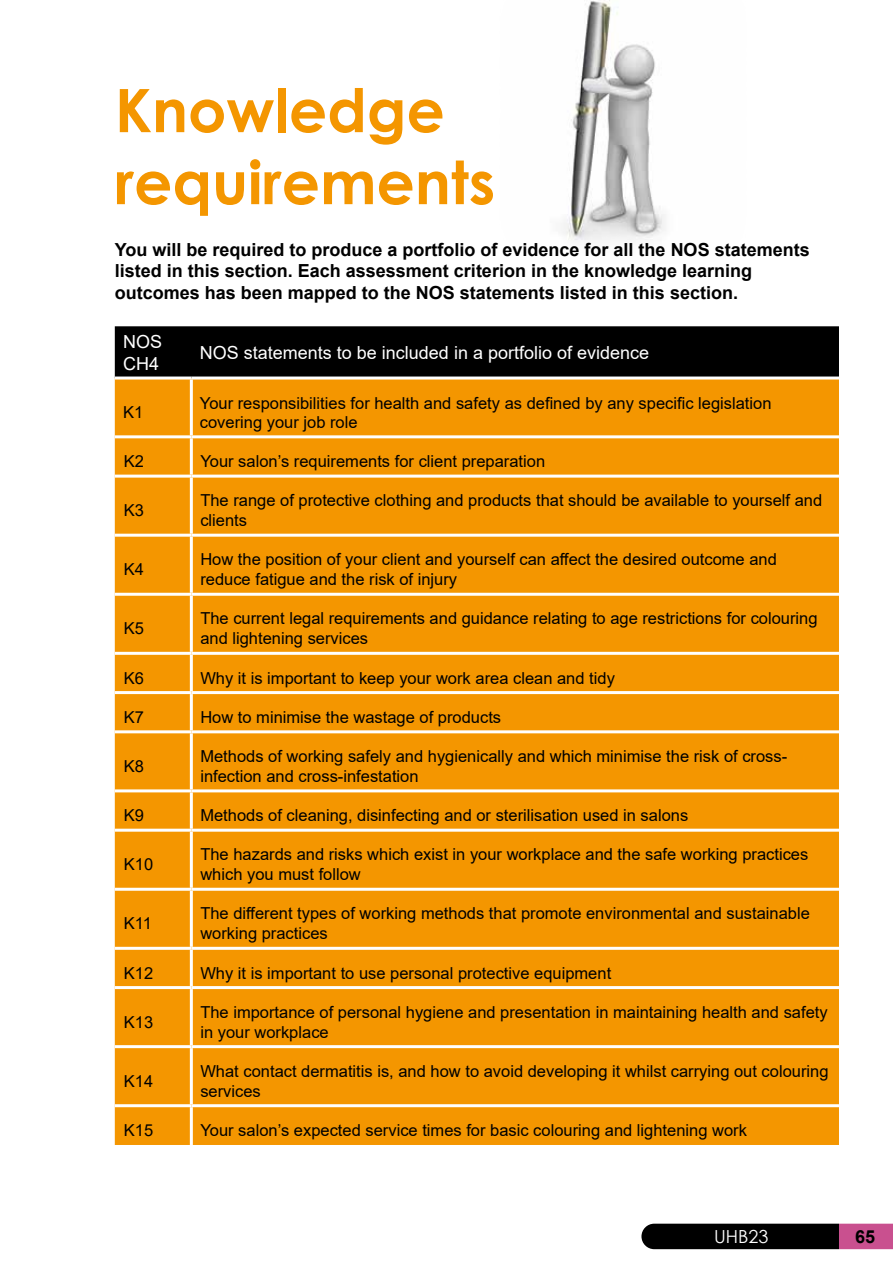
<style>
.page{position:relative;width:893px;height:1263px;background:#fff}
.page>*{position:absolute;margin:0;border:0;box-sizing:border-box;transform-origin:0 0}
.t1{font:700 60px/72px "Century Gothic";color:#f49600}
.t2{font:700 18px/21.6px "Arial";color:#000}
.t3{font:18px/21.6px "Arial";color:#fff}
.t4{font:18px "Century Gothic";color:#fff}
.t5{font:16.5px/19.8px "Arial";color:#000}
</style>
<div class="page">
<svg style="left:641px;top:1224px;width:252px;height:25px;background:#2e1421"></svg>
<img style="left:563px;top:0;width:102px;height:241px">
<div style="left:115px;top:326px;width:724px;height:50px;background:#000"></div>
<div style="left:115px;top:379px;width:724px;height:766px;background:#f49600"></div>
<hr style="left:190px;top:379px;width:3px;height:56px;background:#fff">
<hr style="left:191px;top:435px;width:648px;height:3px;background:#fff">
<hr style="left:190px;top:438px;width:3px;height:37px;background:#fff">
<hr style="left:191px;top:475px;width:648px;height:3px;background:#fff">
<hr style="left:190px;top:478px;width:3px;height:56px;background:#fff">
<hr style="left:115px;top:534px;width:76px;height:3px;background:#fff">
<hr style="left:191px;top:534px;width:648px;height:3px;background:#fff">
<hr style="left:190px;top:537px;width:3px;height:56px;background:#fff">
<hr style="left:115px;top:593px;width:76px;height:3px;background:#fff">
<hr style="left:191px;top:593px;width:648px;height:3px;background:#fff">
<hr style="left:190px;top:596px;width:3px;height:56px;background:#fff">
<hr style="left:115px;top:652px;width:76px;height:3px;background:#fff">
<hr style="left:191px;top:652px;width:648px;height:3px;background:#fff">
<hr style="left:190px;top:655px;width:3px;height:36px;background:#fff">
<hr style="left:115px;top:691px;width:76px;height:3px;background:#fff">
<hr style="left:191px;top:691px;width:648px;height:3px;background:#fff">
<hr style="left:190px;top:694px;width:3px;height:36px;background:#fff">
<hr style="left:115px;top:730px;width:76px;height:3px;background:#fff">
<hr style="left:191px;top:730px;width:648px;height:3px;background:#fff">
<hr style="left:190px;top:733px;width:3px;height:56px;background:#fff">
<hr style="left:115px;top:789px;width:76px;height:3px;background:#fff">
<hr style="left:191px;top:789px;width:648px;height:3px;background:#fff">
<hr style="left:190px;top:792px;width:3px;height:37px;background:#fff">
<hr style="left:115px;top:829px;width:76px;height:3px;background:#fff">
<hr style="left:191px;top:829px;width:648px;height:3px;background:#fff">
<hr style="left:190px;top:832px;width:3px;height:56px;background:#fff">
<hr style="left:115px;top:888px;width:76px;height:3px;background:#fff">
<hr style="left:191px;top:888px;width:648px;height:3px;background:#fff">
<hr style="left:190px;top:891px;width:3px;height:56px;background:#fff">
<hr style="left:115px;top:947px;width:76px;height:3px;background:#fff">
<hr style="left:191px;top:947px;width:648px;height:3px;background:#fff">
<hr style="left:190px;top:950px;width:3px;height:36px;background:#fff">
<hr style="left:115px;top:986px;width:76px;height:3px;background:#fff">
<hr style="left:191px;top:986px;width:648px;height:3px;background:#fff">
<hr style="left:190px;top:989px;width:3px;height:56px;background:#fff">
<hr style="left:115px;top:1045px;width:76px;height:3px;background:#fff">
<hr style="left:191px;top:1045px;width:648px;height:3px;background:#fff">
<hr style="left:190px;top:1048px;width:3px;height:56px;background:#fff">
<hr style="left:115px;top:1104px;width:76px;height:3px;background:#fff">
<hr style="left:191px;top:1104px;width:648px;height:3px;background:#fff">
<hr style="left:190px;top:1107px;width:3px;height:38px;background:#fff">
<hr style="left:115px;top:435px;width:76px;height:3px;background:#fff">
<hr style="left:115px;top:475px;width:76px;height:3px;background:#fff">
<h1 class="t1" style="left:115px;top:72px;width:382px">Knowledge requirements</h1>
<p class="t2" style="left:115px;top:239px;width:696px">You will be required to produce a portfolio of evidence for all the NOS statements listed in this section. Each assessment criterion in the knowledge learning outcomes has been mapped to the NOS statements listed in this section.</p>
<p class="t3" style="left:123px;top:331px;width:41px">NOS<br>CH4</p>
<p class="t3" style="left:200px;top:341px;width:451px">NOS statements to be included in a portfolio of evidence</p>
<p class="t5" style="left:123px;top:403px;width:22px">K1</p>
<p class="t5" style="left:200px;top:393px;width:573px">Your responsibilities for health and safety as defined by any specific legislation covering your job role</p>
<p class="t5" style="left:124px;top:451px;width:22px">K2</p>
<p class="t5" style="left:200px;top:451px;width:346px">Your salon’s requirements for client preparation</p>
<p class="t5" style="left:124px;top:500px;width:22px">K3</p>
<p class="t5" style="left:200px;top:491px;width:623px">The range of protective clothing and products that should be available to yourself and clients</p>
<p class="t5" style="left:124px;top:559px;width:22px">K4</p>
<p class="t5" style="left:200px;top:550px;width:578px">How the position of your client and yourself can affect the desired outcome and reduce fatigue and the risk of injury</p>
<p class="t5" style="left:124px;top:619px;width:22px">K5</p>
<p class="t5" style="left:200px;top:609px;width:619px">The current legal requirements and guidance relating to age restrictions for colouring and lightening services</p>
<p class="t5" style="left:124px;top:668px;width:22px">K6</p>
<p class="t5" style="left:200px;top:668px;width:416px">Why it is important to keep your work area clean and tidy</p>
<p class="t5" style="left:124px;top:707px;width:22px">K7</p>
<p class="t5" style="left:200px;top:707px;width:302px">How to minimise the wastage of products</p>
<p class="t5" style="left:124px;top:756px;width:22px">K8</p>
<p class="t5" style="left:200px;top:746px;width:588px">Methods of working safely and hygienically and which minimise the risk of cross&shy;infection and cross-infestation</p>
<p class="t5" style="left:124px;top:805px;width:22px">K9</p>
<p class="t5" style="left:200px;top:805px;width:489px">Methods of cleaning, disinfecting and or sterilisation used in salons</p>
<p class="t5" style="left:124px;top:854px;width:31px">K10</p>
<p class="t5" style="left:200px;top:844px;width:609px">The hazards and risks which exist in your workplace and the safe working practices which you must follow</p>
<p class="t5" style="left:124px;top:913px;width:30px">K11</p>
<p class="t5" style="left:200px;top:904px;width:611px">The different types of working methods that promote environmental and sustainable working practices</p>
<p class="t5" style="left:124px;top:963px;width:31px">K12</p>
<p class="t5" style="left:200px;top:963px;width:412px">Why it is important to use personal protective equipment</p>
<p class="t5" style="left:124px;top:1012px;width:31px">K13</p>
<p class="t5" style="left:200px;top:1002px;width:629px">The importance of personal hygiene and presentation in maintaining health and safety in your workplace</p>
<p class="t5" style="left:124px;top:1071px;width:31px">K14</p>
<p class="t5" style="left:200px;top:1061px;width:630px">What contact dermatitis is, and how to avoid developing it whilst carrying out colouring services</p>
<p class="t5" style="left:124px;top:1120px;width:31px">K15</p>
<p class="t5" style="left:200px;top:1120px;width:548px">Your salon’s expected service times for basic colouring and lightening work</p>
<p class="t4" style="left:714px;top:1223px;width:56px">UHB23</p>
<p class="t2" style="left:855px;top:1226px;width:22px">65</p>
</div>
